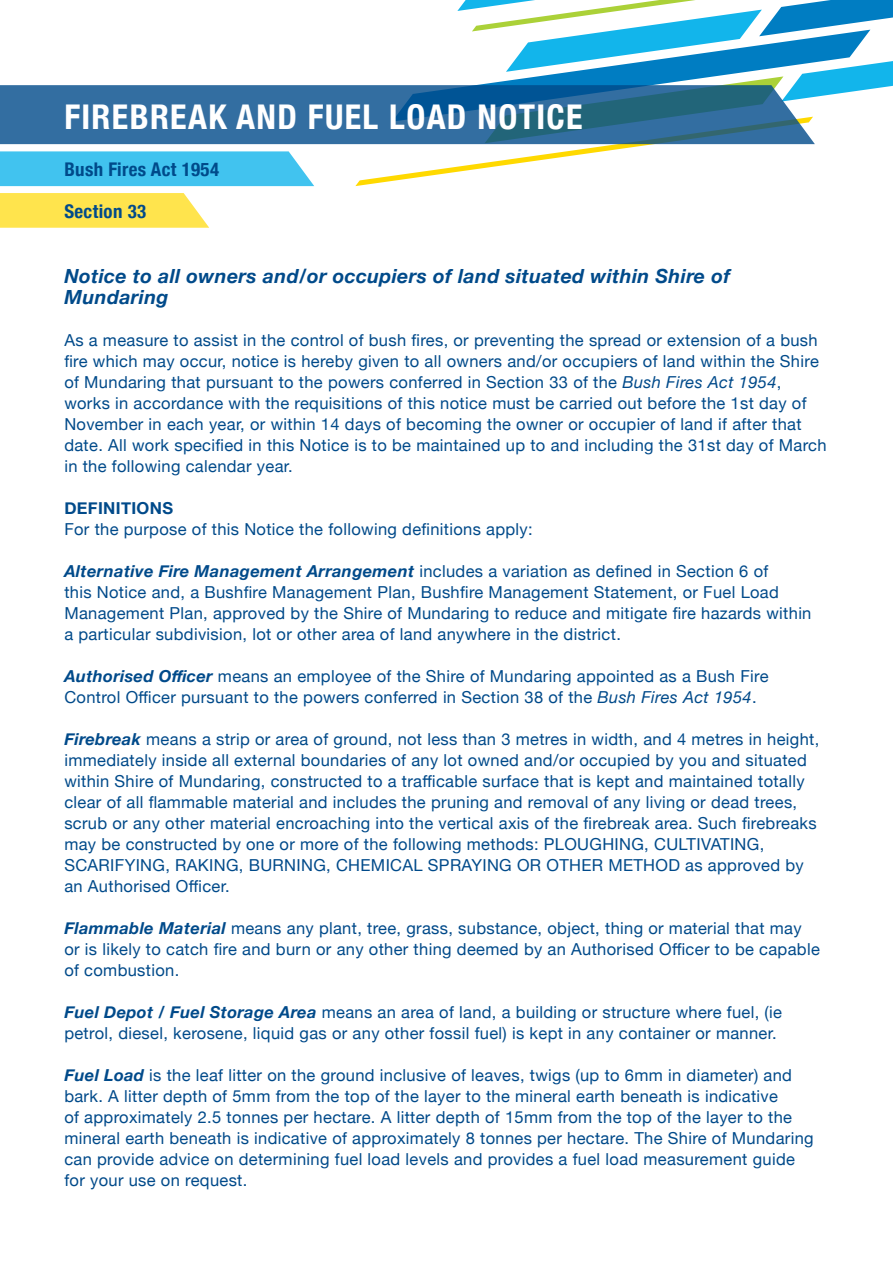
<style>
.page{position:relative;width:893px;height:1263px;background:#fff}
.page>*{position:absolute;margin:0;border:0;box-sizing:border-box;transform-origin:0 0}
.Body{font:700 condensed 34.05px "Helvetica Neue";letter-spacing:.04em;color:#fff}
.Body-2{font:italic 700 19.5px/21px "Helvetica Neue";letter-spacing:.02em;color:#004a8a}
.Body-3{font:700 condensed 18.9px "Helvetica Neue";letter-spacing:.02em;color:#004a8a}
.Body-4{font:16.5px/21px "Helvetica Neue";letter-spacing:.02em;color:#004a8a}
.Body-5{font:700 16.5px "Helvetica Neue";letter-spacing:.02em;color:#004a8a}
.s1{font-style:italic}
.s2{font-weight:700;font-style:italic}
</style>
<div class="page">
<svg style="left:355px;top:0;width:538px;height:186px"></svg>
<svg style="left:0;top:85px;width:815px;height:59px;background:#306d9b"></svg>
<div style="left:0;top:151px;width:314px;height:35px;background:#41c3ef"></div>
<svg style="left:0;top:193px;width:209px;height:35px;background:#ffe559"></svg>
<p class="Body" style="left:64px;top:88px;width:520px">FIREBREAK AND FUEL LOAD NOTICE</p>
<p class="Body-3" style="left:64px;top:154px;width:156px">Bush Fires Act 1954</p>
<p class="Body-3" style="left:64px;top:196px;width:83px">Section 33</p>
<p class="Body-2" style="left:64px;top:266px;width:667px">Notice to all owners and/or occupiers of land situated within Shire of<br>Mundaring</p>
<p class="Body-4" style="left:64px;top:330px;width:764px">As a measure to assist in the control of bush fires, or preventing the spread or extension of a bush fire which may occur, notice is hereby given to all owners and/or occupiers of land within the Shire of Mundaring that pursuant to the powers conferred in Section 33 of the <span class="s1">Bush Fires Act 1954</span>, works in accordance with the requisitions of this notice must be carried out before the 1st day of November in each year, or within 14 days of becoming the owner or occupier of land if after that date. All work specified in this Notice is to be maintained up to and including the 31st day of March in the following calendar year.</p>
<p class="Body-5" style="left:64px;top:495px;width:110px">DEFINITIONS</p>
<p class="Body-4" style="left:64px;top:519px;width:470px">For the purpose of this Notice the following definitions apply:</p>
<p class="Body-4" style="left:64px;top:561px;width:749px"><span class="s2">Alternative Fire Management Arrangement</span> includes a variation as defined in Section 6 of<br>this Notice and, a Bushfire Management Plan, Bushfire Management Statement, or Fuel Load Management Plan, approved by the Shire of Mundaring to reduce and mitigate fire hazards within a particular subdivision, lot or other area of land anywhere in the district.</p>
<p class="Body-4" style="left:64px;top:666px;width:706px"><span class="s2">Authorised Officer</span> means an employee of the Shire of Mundaring appointed as a Bush Fire<br>Control Officer pursuant to the powers conferred in Section 38 of the <span class="s1">Bush Fires Act 1954</span>.</p>
<p class="Body-4" style="left:64px;top:729px;width:756px"><span class="s2">Firebreak</span> means a strip or area of ground, not less than 3 metres in width, and 4 metres in height, immediately inside all external boundaries of any lot owned and/or occupied by you and situated within Shire of Mundaring, constructed to a trafficable surface that is kept and maintained totally clear of all flammable material and includes the pruning and removal of any living or dead trees, scrub or any other material encroaching into the vertical axis of the firebreak area. Such firebreaks may be constructed by one or more of the following methods: PLOUGHING, CULTIVATING, SCARIFYING, RAKING, BURNING, CHEMICAL SPRAYING OR OTHER METHOD as approved by an Authorised Officer.</p>
<p class="Body-4" style="left:64px;top:918px;width:757px"><span class="s2">Flammable Material</span> means any plant, tree, grass, substance, object, thing or material that may or is likely to catch fire and burn or any other thing deemed by an Authorised Officer to be capable of combustion.</p>
<p class="Body-4" style="left:64px;top:1002px;width:719px"><span class="s2">Fuel Depot / Fuel Storage Area</span> means an area of land, a building or structure where fuel, (ie petrol, diesel, kerosene, liquid gas or any other fossil fuel) is kept in any container or manner.</p>
<p class="Body-4" style="left:64px;top:1065px;width:751px"><span class="s2">Fuel Load</span> is the leaf litter on the ground inclusive of leaves, twigs (up to 6mm in diameter) and bark. A litter depth of 5mm from the top of the layer to the mineral earth beneath is indicative<br>of approximately 2.5 tonnes per hectare. A litter depth of 15mm from the top of the layer to the mineral earth beneath is indicative of approximately 8 tonnes per hectare. The Shire of Mundaring can provide advice on determining fuel load levels and provides a fuel load measurement guide for your use on request.</p>
</div>
